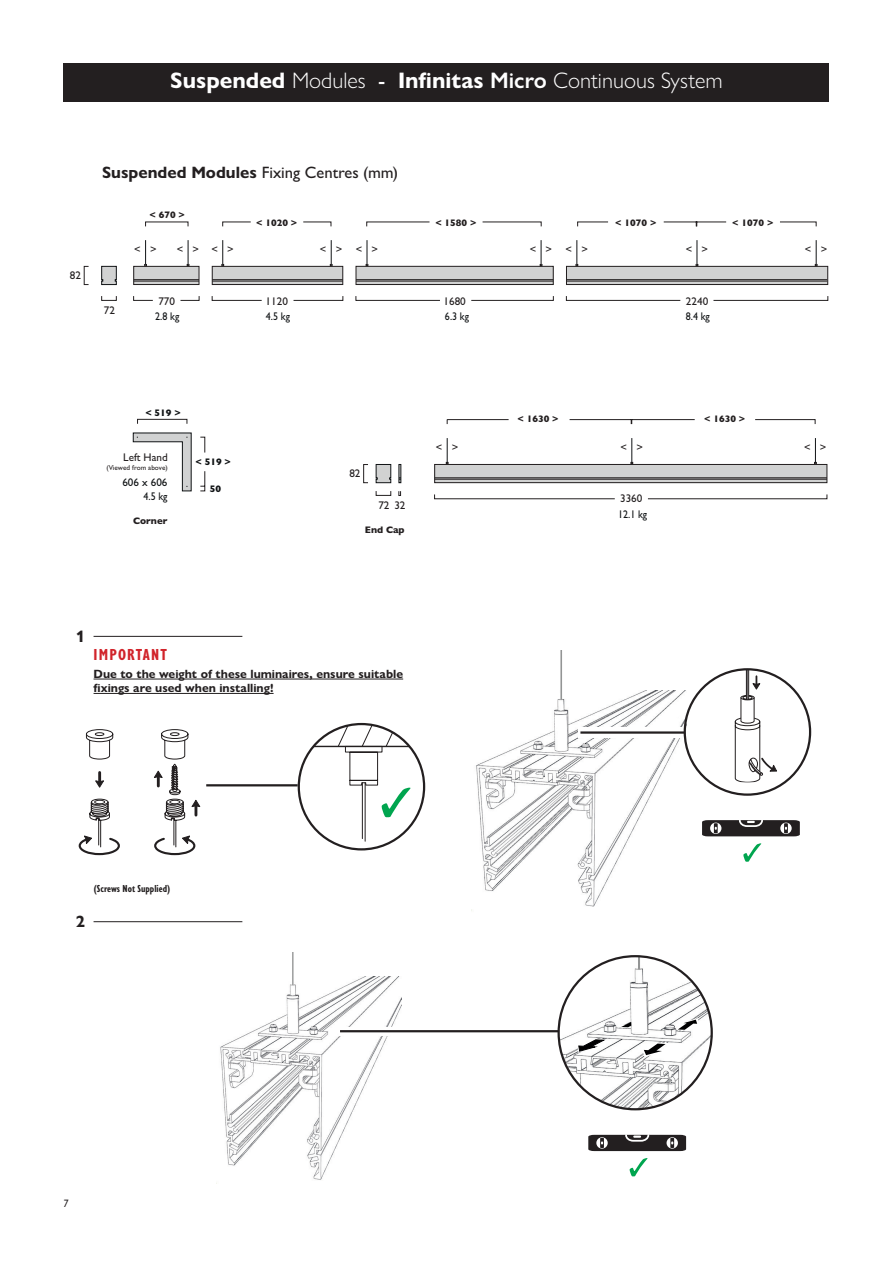
<style>
.page{position:relative;width:893px;height:1263px;background:#fff}
.page>*{position:absolute;margin:0;border:0;box-sizing:border-box;transform-origin:0 0}
.t1{font:300 22.5px "Gill Sans Nova";color:#fff}
.t2{font:500 16.5px "Gill Sans Nova";color:#231f20}
.t3{font:700 condensed 16.5px "Gill Sans Nova";letter-spacing:.07em;color:#d1232a}
.t4{font:700 16.5px "Gill Sans Nova";color:#231f20}
.t5{font:700 12px/14.4px "Gill Sans Nova";color:#231f20}
.t6{font:11.25px "Sofia Pro";color:#231f20;scale:.85 1}
.t7{font:11.1px "Gill Sans";color:#231f20}
.t8{font:11.1px "Gill Sans";color:#101315;scale:.9 1}
.t9{font:11.1px "Gill Sans";color:#101315}
.t10{font:700 condensed 10.5px "Gill Sans Nova";color:#231f20}
.t11{font:700 9.6px "Gill Sans";color:#231f20}
.t12{font:700 9.6px "Gill Sans";color:#101315}
.t13{font:7.2px "Gill Sans";color:#231f20}
.s1{font-weight:700}
.s2{font-weight:500}
.s3{font-weight:600}
</style>
<div class="page">
<img style="left:476px;top:690px;width:211px;height:217px">
<hr style="left:560px;top:650px;width:2px;height:50px;background:#939595">
<svg style="left:79px;top:729px;width:121px;height:127px"></svg>
<hr style="left:206px;top:784px;width:92px;height:2px;background:#231f20">
<svg style="left:702px;top:820px;width:98px;height:16px;background:#423f40"></svg>
<svg style="left:743px;top:843px;width:18px;height:19px"></svg>
<svg style="left:588px;top:1134px;width:98px;height:17px;background:#4a4747"></svg>
<svg style="left:630px;top:1158px;width:17px;height:18px"></svg>
<hr style="left:365px;top:783px;width:1px;height:58px;background:#231f20">
<hr style="left:362px;top:783px;width:1px;height:56px;background:#231f20">
<svg style="left:299px;top:724px;width:125px;height:93px"></svg>
<div style="left:64px;top:64px;width:765px;height:38px;background:#231f20"></div>
<hr style="left:94px;top:636px;width:148px;height:1px;background:#231f20">
<hr style="left:94px;top:921px;width:148px;height:1px;background:#231f20">
<div style="left:578px;top:728px;width:106px;height:10px;background:#fff"></div>
<hr style="left:580px;top:731px;width:105px;height:3px;background:#231f20">
<svg style="left:145px;top:221px;width:672px;height:6px"></svg>
<div style="left:101px;top:296px;width:16px;height:5px;border:1px solid #231f20"></div>
<svg style="left:101px;top:266px;width:16px;height:19px"></svg>
<div style="left:376px;top:491px;width:15px;height:5px;border:1px solid #231f20"></div>
<div style="left:363px;top:464px;width:5px;height:19px;border:1px solid #231f20"></div>
<svg style="left:375px;top:464px;width:16px;height:19px"></svg>
<svg style="left:133px;top:240px;width:67px;height:61px"></svg>
<svg style="left:212px;top:240px;width:131px;height:61px"></svg>
<svg style="left:355px;top:240px;width:199px;height:61px"></svg>
<svg style="left:566px;top:240px;width:262px;height:61px"></svg>
<svg style="left:447px;top:419px;width:369px;height:6px"></svg>
<svg style="left:434px;top:438px;width:393px;height:61px"></svg>
<svg style="left:399px;top:464px;width:2px;height:19px"></svg>
<svg style="left:133px;top:419px;width:72px;height:72px"></svg>
<hr style="left:94px;top:679px;width:309px;height:1px;background:#231f20">
<hr style="left:94px;top:693px;width:180px;height:1px;background:#231f20">
<svg style="left:735px;top:669px;width:42px;height:113px"></svg>
<img style="left:220px;top:976px;width:181px;height:204px">
<hr style="left:292px;top:952px;width:2px;height:33px;background:#939595">
<svg style="left:338px;top:1027px;width:219px;height:9px"></svg>
<img style="left:560px;top:957px;width:152px;height:152px">
<svg style="left:638px;top:958px;width:2px;height:11px"></svg>
<svg style="left:642px;top:1042px;width:27px;height:15px"></svg>
<svg style="left:577px;top:1039px;width:30px;height:13px"></svg>
<svg style="left:676px;top:1018px;width:23px;height:13px"></svg>
<svg style="left:617px;top:1022px;width:14px;height:6px"></svg>
<hr style="left:340px;top:1030px;width:219px;height:2px;background:#231f20">
<p class="t1" style="left:170px;top:66px;width:554px"><span class="s1">Suspended</span> Modules <span class="s2">-</span> <span class="s1">Infinitas</span> <span class="s3">Micro</span> Continuous System</p>
<p class="t7" style="left:70px;top:269px;width:13px">82</p>
<p class="t2" style="left:102px;top:162px;width:298px"><span class="s1">Suspended Modules</span> Fixing Centres (mm)</p>
<p class="t11" style="left:142px;top:167px;width:54px">Suspended</p>
<p class="t11" style="left:149px;top:207px;width:37px">&lt; 670 &gt;</p>
<p class="t11" style="left:256px;top:215px;width:43px">&lt; 1020 &gt;</p>
<p class="t11" style="left:435px;top:215px;width:43px">&lt; 1580 &gt;</p>
<p class="t11" style="left:615px;top:215px;width:43px">&lt; 1070 &gt;</p>
<p class="t11" style="left:732px;top:215px;width:43px">&lt; 1070 &gt;</p>
<p class="t7" style="left:104px;top:304px;width:13px">72</p>
<p class="t7" style="left:134px;top:243px;width:24px">&lt; &gt;</p>
<p class="t7" style="left:177px;top:243px;width:58px">&lt; &gt; &lt; &gt;</p>
<p class="t7" style="left:320px;top:243px;width:60px">&lt; &gt; &lt; &gt;</p>
<p class="t7" style="left:530px;top:243px;width:60px">&lt; &gt; &lt; &gt;</p>
<p class="t7" style="left:686px;top:243px;width:24px">&lt; &gt;</p>
<p class="t7" style="left:805px;top:243px;width:24px">&lt; &gt;</p>
<p class="t7" style="left:158px;top:294px;width:18px">770</p>
<p class="t7" style="left:266px;top:294px;width:24px">1120</p>
<p class="t7" style="left:444px;top:295px;width:24px">1680</p>
<p class="t7" style="left:686px;top:294px;width:24px">2240</p>
<p class="t8" style="left:155px;top:310px;width:28px">2.8 kg</p>
<p class="t8" style="left:266px;top:310px;width:28px">4.5 kg</p>
<p class="t8" style="left:445px;top:310px;width:28px">6.3 kg</p>
<p class="t8" style="left:686px;top:310px;width:28px">8.4 kg</p>
<p class="t12" style="left:145px;top:405px;width:37px">&lt; 519 &gt;</p>
<p class="t7" style="left:123px;top:451px;width:46px">Left Hand</p>
<p class="t13" style="left:106px;top:463px;width:63px">(Viewed from above)</p>
<p class="t9" style="left:122px;top:475px;width:47px">606 x 606</p>
<p class="t8" style="left:143px;top:490px;width:28px">4.5 kg</p>
<p class="t11" style="left:133px;top:513px;width:36px">Corner</p>
<p class="t12" style="left:196px;top:454px;width:37px">&lt; 519 &gt;</p>
<p class="t12" style="left:210px;top:481px;width:13px">50</p>
<p class="t7" style="left:349px;top:467px;width:13px">82</p>
<p class="t7" style="left:378px;top:499px;width:29px">72 32</p>
<p class="t11" style="left:365px;top:522px;width:41px">End Cap</p>
<p class="t11" style="left:518px;top:412px;width:43px">&lt; 1630 &gt;</p>
<p class="t11" style="left:704px;top:412px;width:43px">&lt; 1630 &gt;</p>
<p class="t7" style="left:436px;top:441px;width:24px">&lt; &gt;</p>
<p class="t7" style="left:620px;top:441px;width:24px">&lt; &gt;</p>
<p class="t7" style="left:804px;top:441px;width:24px">&lt; &gt;</p>
<p class="t7" style="left:620px;top:492px;width:24px">3360</p>
<p class="t8" style="left:618px;top:508px;width:34px">12.1 kg</p>
<p class="t4" style="left:76px;top:626px;width:11px">1</p>
<p class="t3" style="left:94px;top:643px;width:75px">IMPORTANT</p>
<p class="t5" style="left:94px;top:666px;width:311px">Due to the weight of these luminaires, ensure suitable fixings are used when installing!</p>
<p class="t4" style="left:76px;top:911px;width:11px">2</p>
<p class="t10" style="left:94px;top:881px;width:78px">(Screws Not Supplied)</p>
<p class="t6" style="left:64px;top:1195px;width:7px">7</p>
</div>
